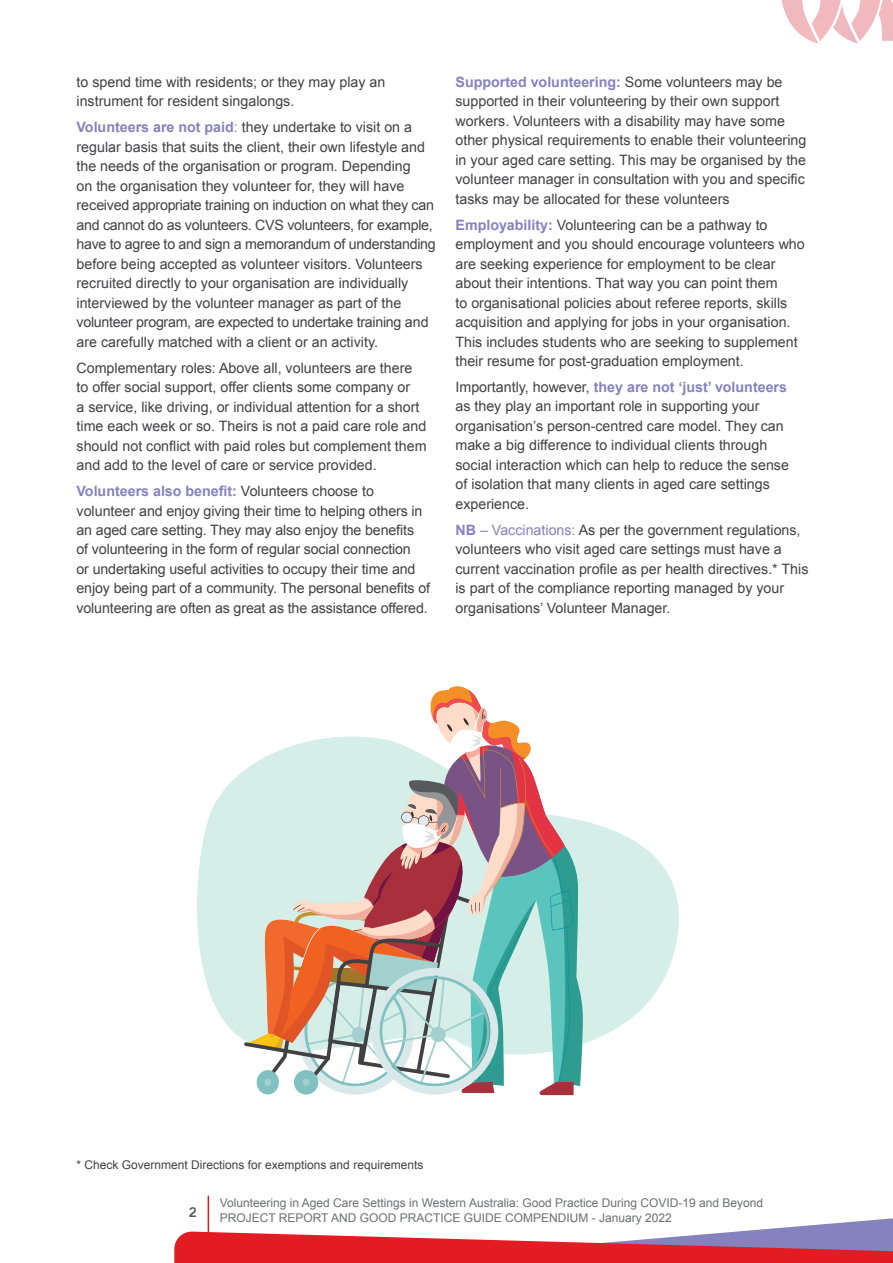
<style>
.page{position:relative;width:893px;height:1263px;background:#fff}
.page>*{position:absolute;margin:0;border:0;box-sizing:border-box;transform-origin:0 0}
.t1{font:14.25px/19.5px "Arial";color:#414042}
.t2{font:13.5px "Trade Gothic Bold Two";color:#58595b}
.t3{font:12px/15px "Arial";color:#6d6e71}
.t4{font:12px "Arial";color:#414042}
.s1{font-weight:700;color:#8582be}
.s2{color:#8582be}
</style>
<div class="page">
<hr style="left:208px;top:1196px;width:1px;height:46px;background:#e31b23">
<svg style="left:781px;top:0;width:112px;height:44px"></svg>
<svg style="left:197px;top:771px;width:482px;height:273px;fill:#d6eee8"></svg>
<svg style="left:174px;top:1218px;width:719px;height:45px"></svg>
<svg style="left:244px;top:686px;width:339px;height:409px"></svg>
<p class="t1" style="left:77px;top:72px;width:310px">to spend time with residents; or they may play an instrument for resident singalongs.</p>
<p class="t1" style="left:77px;top:118px;width:361px"><span class="s1">Volunteers are not paid</span><span class="s2">:</span> they undertake to visit on a regular basis that suits the client, their own lifestyle and the needs of the organisation or program. Depending<br>on the organisation they volunteer for, they will have received appropriate training on induction on what they can and cannot do as volunteers. CVS volunteers, for example, have to agree to and sign a memorandum of understanding before being accepted as volunteer visitors. Volunteers recruited directly to your organisation are individually interviewed by the volunteer manager as part of the volunteer program, are expected to undertake training and are carefully matched with a client or an activity.</p>
<p class="t1" style="left:77px;top:358px;width:352px">Complementary roles: Above all, volunteers are there to offer social support, offer clients some company or<br>a service, like driving, or individual attention for a short time each week or so. Theirs is not a paid care role and should not conflict with paid roles but complement them and add to the level of care or service provided.</p>
<p class="t1" style="left:77px;top:481px;width:355px"><span class="s1">Volunteers also benefit:</span> Volunteers choose to volunteer and enjoy giving their time to helping others in an aged care setting. They may also enjoy the benefits<br>of volunteering in the form of regular social connection<br>or undertaking useful activities to occupy their time and enjoy being part of a community. The personal benefits of volunteering are often as great as the assistance offered.</p>
<p class="t1" style="left:455px;top:72px;width:352px"><span class="s1">Supported volunteering:</span> Some volunteers may be supported in their volunteering by their own support workers. Volunteers with a disability may have some other physical requirements to enable their volunteering in your aged care setting. This may be organised by the volunteer manager in consultation with you and specific tasks may be allocated for these volunteers</p>
<p class="t1" style="left:455px;top:215px;width:351px"><span class="s1">Employability:</span> Volunteering can be a pathway to employment and you should encourage volunteers who are seeking experience for employment to be clear about their intentions. That way you can point them<br>to organisational policies about referee reports, skills acquisition and applying for jobs in your organisation.<br>This includes students who are seeking to supplement their resume for post-graduation employment.</p>
<p class="t1" style="left:455px;top:377px;width:335px">Importantly, however, <span class="s1">they are not ‘just’ volunteers </span>as they play an important role in supporting your organisation’s person-centred care model. They can make a big difference to individual clients through social interaction which can help to reduce the sense of isolation that many clients in aged care settings experience.</p>
<p class="t1" style="left:455px;top:520px;width:354px"><span class="s1">NB</span> <span class="s2">– Vaccinations:</span> As per the government regulations, volunteers who visit aged care settings must have a current vaccination profile as per health directives.* This is part of the compliance reporting managed by your organisations’ Volunteer Manager.</p>
<p class="t4" style="left:77px;top:1157px;width:348px">* Check Government Directions for exemptions and requirements</p>
<p class="t2" style="left:189px;top:1203px;width:10px">2</p>
<p class="t3" style="left:220px;top:1195px;width:545px">Volunteering in Aged Care Settings in Western Australia: Good Practice During COVID-19 and Beyond<br>PROJECT REPORT AND GOOD PRACTICE GUIDE COMPENDIUM - January 2022</p>
</div>
